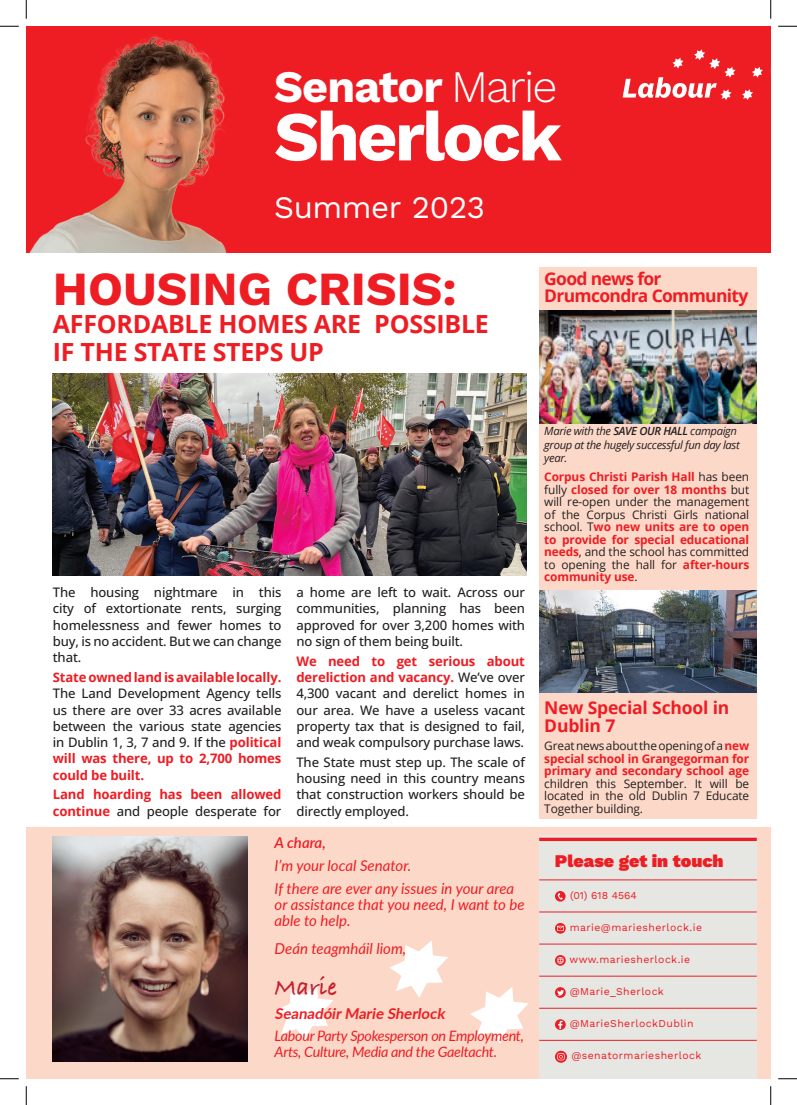
<style>
.page{position:relative;width:797px;height:1105px;background:#fff}
.page>*{position:absolute;margin:0;border:0;box-sizing:border-box;transform-origin:0 0}
.t1{font:700 70px "Work Sans";letter-spacing:-.04em;color:#fff}
.t2{font:700 47.5px "Work Sans";color:#ee1d23}
.t3{font:700 45px "Work Sans";letter-spacing:-.02em;color:#fff}
.t4{font:31.25px "Work Sans";letter-spacing:-.015em;color:#fff}
.t5{font:700 25px/27.5px "Open Sans";letter-spacing:-.01em;color:#ee1d23}
.t6{font:700 25px "Bradley Hand ITCTT";color:#c4202f}
.t7{font:900 17.75px "Work Sans";color:#ee1d23}
.t8{font:700 17.5px/17.5px "Open Sans";letter-spacing:-.04em;color:#ee1d23}
.t9{font:700 17.5px/17.5px "Open Sans";letter-spacing:-.01em;color:#ee1d23}
.t10{font:italic 15px/23.4px "Lato";color:#ee1d23}
.t11{font:italic 700 15px "Lato";color:#ee1d23}
.t12{font:italic 600 15px "Lato";color:#ee1d23}
.t13{font:italic 14.38px/16.2px "Lato";letter-spacing:-.02em;color:#ee1d23}
.t14{font:500 13.12px/16.2px "Open Sans";letter-spacing:-.01em;color:#231f20;text-align:justify}
.t15{font:700 13.12px/16.2px "Open Sans";letter-spacing:-.01em;color:#ee1d23}
.t16{font:11.88px/12.5px "Open Sans";letter-spacing:-.01em;color:#231f20;text-align:justify}
.t17{font:700 11.88px/12.5px "Open Sans";letter-spacing:-.01em;color:#ee1d23;text-align:justify}
.t18{font:italic 11.25px/13.8px "Open Sans";letter-spacing:-.03em;color:#231f20}
.t19{font:10.5px "Work Sans";letter-spacing:.04em;color:#ee1d23}
.t20{font:10.5px "Work Sans";color:#ee1d23}
.s1{font-weight:300}
.s2{font-weight:700;color:#ee1d23}
.s3{font-weight:500;color:#231f20}
.s4{font-weight:600}
.s5{font-weight:400;color:#231f20}
</style>
<div class="page">
<div style="left:26px;top:26px;width:744px;height:227px;background:#ee1d23"></div>
<div style="left:26px;top:827px;width:744px;height:252px;background:#fcd8c8"></div>
<svg style="left:275px;top:984px;width:58px;height:57px"></svg>
<svg style="left:390px;top:940px;width:58px;height:58px"></svg>
<svg style="left:470px;top:987px;width:59px;height:57px"></svg>
<svg style="left:622px;top:49px;width:141px;height:51px"></svg>
<img style="left:53px;top:836px;width:195px;height:226px">
<img style="left:29px;top:35px;width:198px;height:218px">
<div style="left:539px;top:835px;width:217px;height:244px;background:#e6e6e2"></div>
<hr style="left:539px;top:838px;width:217px;height:3px;background:#ee1d23">
<hr style="left:539px;top:880px;width:217px;height:1px;background:#ee1d23">
<hr style="left:539px;top:912px;width:217px;height:1px;background:#ee1d23">
<hr style="left:539px;top:944px;width:217px;height:1px;background:#ee1d23">
<hr style="left:539px;top:976px;width:217px;height:1px;background:#ee1d23">
<hr style="left:539px;top:1008px;width:217px;height:1px;background:#ee1d23">
<hr style="left:539px;top:1040px;width:217px;height:1px;background:#ee1d23">
<svg style="left:555px;top:891px;width:10px;height:11px"></svg>
<svg style="left:558px;top:893px;width:5px;height:6px"></svg>
<svg style="left:555px;top:923px;width:10px;height:11px"></svg>
<svg style="left:557px;top:926px;width:6px;height:5px"></svg>
<svg style="left:555px;top:955px;width:10px;height:11px"></svg>
<svg style="left:557px;top:957px;width:7px;height:7px"></svg>
<div style="left:555px;top:987px;width:10px;height:11px;background:#ee1d23;border-radius:50%"></div>
<svg style="left:557px;top:990px;width:7px;height:6px"></svg>
<svg style="left:551px;top:1021px;width:58px;height:42px"></svg>
<div style="left:539px;top:267px;width:217px;height:551px;background:#fcd8c8"></div>
<img style="left:53px;top:373px;width:473px;height:203px">
<img style="left:539px;top:590px;width:217px;height:103px">
<img style="left:539px;top:310px;width:217px;height:114px">
<svg style="left:0;top:25px;width:19px;height:2px"></svg>
<svg style="left:778px;top:25px;width:19px;height:2px"></svg>
<svg style="left:0;top:1078px;width:19px;height:1px"></svg>
<svg style="left:778px;top:1078px;width:19px;height:1px"></svg>
<svg style="left:25px;top:0;width:2px;height:19px"></svg>
<svg style="left:25px;top:1086px;width:2px;height:19px"></svg>
<svg style="left:770px;top:0;width:1px;height:19px"></svg>
<svg style="left:770px;top:1086px;width:1px;height:19px"></svg>
<h3 class="t3" style="left:274px;top:52px;width:285px">Senator <span class="s1">Marie</span></h3>
<h1 class="t1" style="left:274px;top:83px;width:289px">Sherlock</h1>
<h3 class="t4" style="left:274px;top:184px;width:212px">Summer 2023</h3>
<h2 class="t2" style="left:53px;top:252px;width:405px">HOUSING CRISIS:</h2>
<h3 class="t5" style="left:53px;top:310px;width:437px">AFFORDABLE HOMES ARE POSSIBLE<br>IF THE STATE STEPS UP</h3>
<h3 class="t8" style="left:544px;top:269px;width:205px">Good news for<br>Drumcondra Community</h3>
<p class="t14" style="left:53px;top:584px;width:230px">The housing nightmare in this city of extortionate rents, surging homelessness and fewer homes to buy, is no accident. But we can change that.</p>
<p class="t15" style="left:53px;top:669px;width:230px">State owned land is available locally.</p>
<p class="t14" style="left:53px;top:685px;width:230px">The Land Development Agency tells us there are over 33 acres available between the various state agencies in Dublin 1, 3, 7 and 9. If the <span class="s2">political will was there, up to 2,700 homes could be built.</span></p>
<p class="t15" style="left:53px;top:786px;width:230px">Land hoarding has been allowed continue <span class="s3">and people desperate for</span></p>
<p class="t14" style="left:296px;top:584px;width:230px">a home are left to wait. Across our communities, planning has been approved for over 3,200 homes with no sign of them being built.</p>
<p class="t14" style="left:296px;top:652px;width:230px"><span class="s2">We need to get serious about dereliction and vacancy.</span> We’ve over 4,300 vacant and derelict homes in our area. We have a useless vacant property tax that is designed to fail, and weak compulsory purchase laws.</p>
<p class="t14" style="left:296px;top:754px;width:230px">The State must step up. The scale of housing need in this country means that construction workers should be directly employed.</p>
<p class="t12" style="left:274px;top:832px;width:53px">A chara,</p>
<p class="t10" style="left:274px;top:853px;width:241px">I’m your local Senator.<br>If there are ever any issues in your area</p>
<p class="t10" style="left:274px;top:896px;width:251px;line-height:16.2px">or assistance that you need, I want to be able to help.</p>
<p class="t10" style="left:274px;top:936px;width:133px">Deán teagmháil liom,</p>
<h3 class="t6" style="left:274px;top:968px;width:64px">Marie</h3>
<p class="t11" style="left:274px;top:1002px;width:175px">SeanadóirMarie Sherlock</p>
<p class="t13" style="left:274px;top:1027px;width:251px">Labour Party Spokesperson on Employment,<br>Arts, Culture, Media and the Gaeltacht.</p>
<p class="t18" style="left:544px;top:423px;width:197px">Marie with the <span class="s4">SAVE OUR HALL</span> campaign group at the hugely successful fun day last year.</p>
<p class="t16" style="left:544px;top:470px;width:206px"><span class="s2">Corpus Christi Parish Hall</span> has been fully <span class="s2">closed for over 18 months</span> but will re-open under the management of the Corpus Christi Girls national school. T<span class="s2">wo new units are to open to provide for special educational needs</span>, and the school has committed to opening the hall for <span class="s2">after-hours community use</span>.</p>
<h3 class="t9" style="left:544px;top:699px;width:186px">New Special School in<br>Dublin 7</h3>
<p class="t17" style="left:544px;top:739px;width:206px"><span class="s5">Great news about the opening of a</span> new special school in Grangegorman for primary and secondary school age</p>
<p class="t16" style="left:544px;top:777px;width:206px">children this September. It will be located in the old Dublin 7 Educate Together building.</p>
<h3 class="t7" style="left:555px;top:847px;width:170px">Please get in touch</h3>
<p class="t20" style="left:570px;top:887px;width:68px">(01) 618 4564</p>
<p class="t19" style="left:569px;top:919px;width:134px">marie@mariesherlock.ie</p>
<p class="t19" style="left:569px;top:952px;width:122px">www.mariesherlock.ie</p>
<p class="t19" style="left:569px;top:984px;width:96px">@Marie_Sherlock</p>
<p class="t19" style="left:569px;top:1016px;width:125px">@MarieSherlockDublin</p>
<p class="t19" style="left:571px;top:1048px;width:131px">@senatormariesherlock</p>
</div>
